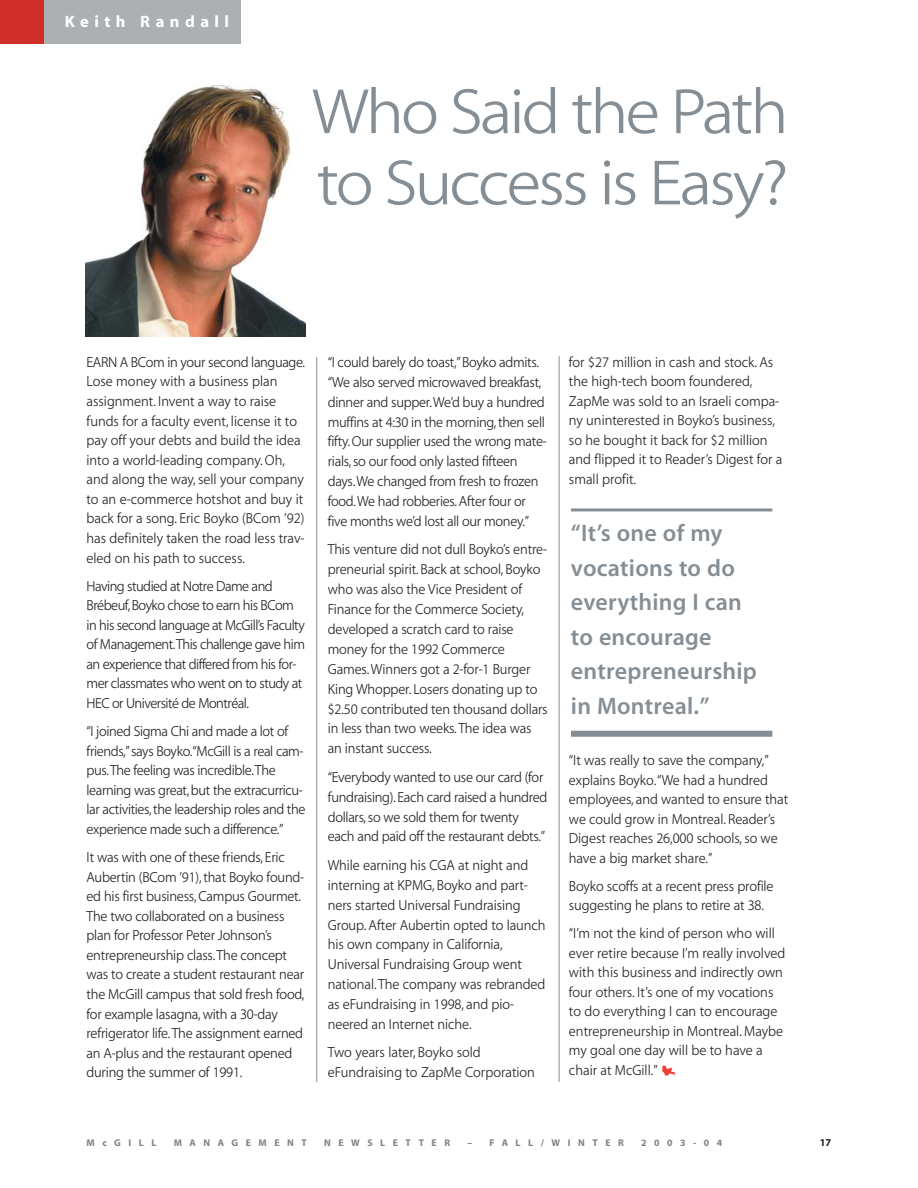
<style>
.page{position:relative;width:918px;height:1188px;background:#fff}
.page>*{position:absolute;margin:0;border:0;box-sizing:border-box;transform-origin:0 0}
.t1{font:64.5px/71.2px "Myriad MM 300 680";letter-spacing:-.045em;color:#868e95}
.t2{font:24px/34.5px "Myriad MM 565 600";letter-spacing:.01em;color:#868e95}
.t3{font:16.5px "Myriad MM 700 600";letter-spacing:.335em;color:#fff}
.t4{font:14.7px/19.5px "Myriad MM 300 680";letter-spacing:-.01em;color:#231f20;scale:.9 1}
.t5{font:14.7px/19.5px "Myriad MM 300 680";letter-spacing:-.04em;color:#231f20;scale:.9 1}
.t6{font:12px "Myriad MM 700 600";letter-spacing:.39em;color:#fff}
.t7{font:10.5px "Myriad MM 700 600";color:#231f20}
.t8{font:9.75px "Myriad MM 700 600";letter-spacing:.775em;color:#808285}
</style>
<div class="page">
<div style="left:43px;top:0;width:198px;height:43px;background:#adb0b2"></div>
<div style="left:0;top:0;width:43px;height:43px;background:#d02e29"></div>
<img style="left:85px;top:85px;width:221px;height:252px">
<hr style="left:571px;top:508px;width:201px;height:3px;background:#868e95">
<div style="left:571px;top:731px;width:201px;height:6px;background:#868e95"></div>
<hr style="left:317px;top:357px;width:1px;height:725px;background:#868e95">
<hr style="left:559px;top:356px;width:1px;height:726px;background:#868e95">
<svg style="left:662px;top:1066px;width:14px;height:10px"></svg>
<p class="t3" style="left:94px;top:15px;width:136px">ith Randall</p>
<p class="t6" style="left:65px;top:21px;width:272px"><sup>Ke</sup>PROFESSOR HAMID ETEMAD</p>
<h1 class="t1" style="left:312px;top:82px;width:478px">Who Said the Path to Success is Easy?</h1>
<p class="t4" style="left:87px;top:354px;width:244px">EARN A BCom in your second language.<br>Lose money with a business plan assignment. Invent a way to raise funds for a faculty event, license it to pay off your debts and build the idea into a world-leading company. Oh, and along the way, sell your company to an e-commerce hotshot and buy it back for a song. Eric Boyko (BCom ’92) has definitely taken the road less trav&shy;eled on his path to success.</p>
<p class="t5" style="left:87px;top:577px;width:244px">Having studied at Notre Dame and Brébeuf,Boyko chose to earn his BCom in his second language at McGill’s Faculty of Management.This challenge gave him an experience that differed from his for&shy;mer classmates who went on to study at HEC or Université de Montréal.</p>
<p class="t4" style="left:87px;top:723px;width:245px">“I joined Sigma Chi and made a lot of friends,”says Boyko.“McGill is a real cam&shy;pus.The feeling was incredible.The learning was great, but the extracurricu&shy;lar activities, the leadership roles and the experience made such a difference.”</p>
<p class="t4" style="left:87px;top:849px;width:244px">It was with one of these friends, Eric Aubertin (BCom ’91), that Boyko found&shy;ed his first business, Campus Gourmet.<br>The two collaborated on a business plan for Professor Peter Johnson’s entrepreneurship class.The concept was to create a student restaurant near the McGill campus that sold fresh food, for example lasagna, with a 30-day refrigerator life.The assignment earned an A-plus and the restaurant opened during the summer of 1991.</p>
<p class="t4" style="left:328px;top:353px;width:245px;line-height:20px">“I could barely do toast,”Boyko admits. “We also served microwaved breakfast, dinner and supper.We’d buy a hundred muffins at 4:30 in the morning, then sell fifty. Our supplier used the wrong mate&shy;rials, so our food only lasted fifteen days.We changed from fresh to frozen food.We had robberies. After four or five months we’d lost all our money.”</p>
<p class="t4" style="left:328px;top:541px;width:246px;line-height:20px">This venture did not dull Boyko’s entre&shy;preneurial spirit. Back at school, Boyko who was also the Vice President of Finance for the Commerce Society, developed a scratch card to raise money for the 1992 Commerce Games. Winners got a 2-for-1 Burger King Whopper. Losers donating up to $2.50 contributed ten thousand dollars in less than two weeks.The idea was an instant success.</p>
<p class="t4" style="left:328px;top:768px;width:246px;line-height:20px">“Everybody wanted to use our card (for fundraising). Each card raised a hundred dollars, so we sold them for twenty each and paid off the restaurant debts.”</p>
<p class="t4" style="left:328px;top:856px;width:243px;line-height:20px">While earning his CGA at night and interning at KPMG, Boyko and part&shy;ners started Universal Fundraising Group. After Aubertin opted to launch his own company in California, Universal Fundraising Group went national. The company was rebranded as eFundraising in 1998, and pio&shy;neered an Internet niche.</p>
<p class="t4" style="left:328px;top:1044px;width:232px;line-height:20px">Two years later, Boyko sold eFundraising to ZapMe Corporation</p>
<p class="t4" style="left:569px;top:354px;width:239px">for $27 million in cash and stock. As the high-tech boom foundered,<br>ZapMe was sold to an Israeli compa&shy;ny uninterested in Boyko’s business, so he bought it back for $2 million and flipped it to Reader’s Digest for a small profit.</p>
<h2 class="t2" style="left:571px;top:518px;width:188px">“It’s one of my vocations to do everything I can to encourage entrepreneurship in Montreal.”</h2>
<p class="t4" style="left:569px;top:752px;width:245px">“It was really to save the company,” explains Boyko.“We had a hundred employees, and wanted to ensure that we could grow in Montreal. Reader’s Digest reaches 26,000 schools, so we have a big market share.”</p>
<p class="t4" style="left:569px;top:878px;width:229px">Boyko scoffs at a recent press profile suggesting he plans to retire at 38.</p>
<p class="t4" style="left:569px;top:925px;width:242px">“I’m not the kind of person who will ever retire because I’m really involved with this business and indirectly own four others. It’s one of my vocations to do everything I can to encourage entrepreneurship in Montreal. Maybe my goal one day will be to have a chair at McGill.”</p>
<p class="t8" style="left:87px;top:1139px;width:71px">McGILL</p>
<p class="t8" style="left:174px;top:1139px;width:135px">MANAGEMENT</p>
<p class="t8" style="left:324px;top:1139px;width:128px">NEWSLETTER</p>
<p class="t8" style="left:467px;top:1139px;width:158px">– FALL/WINTER</p>
<p class="t8" style="left:641px;top:1139px;width:83px">2003-04</p>
<p class="t7" style="left:820px;top:1139px;width:13px">17</p>
</div>
